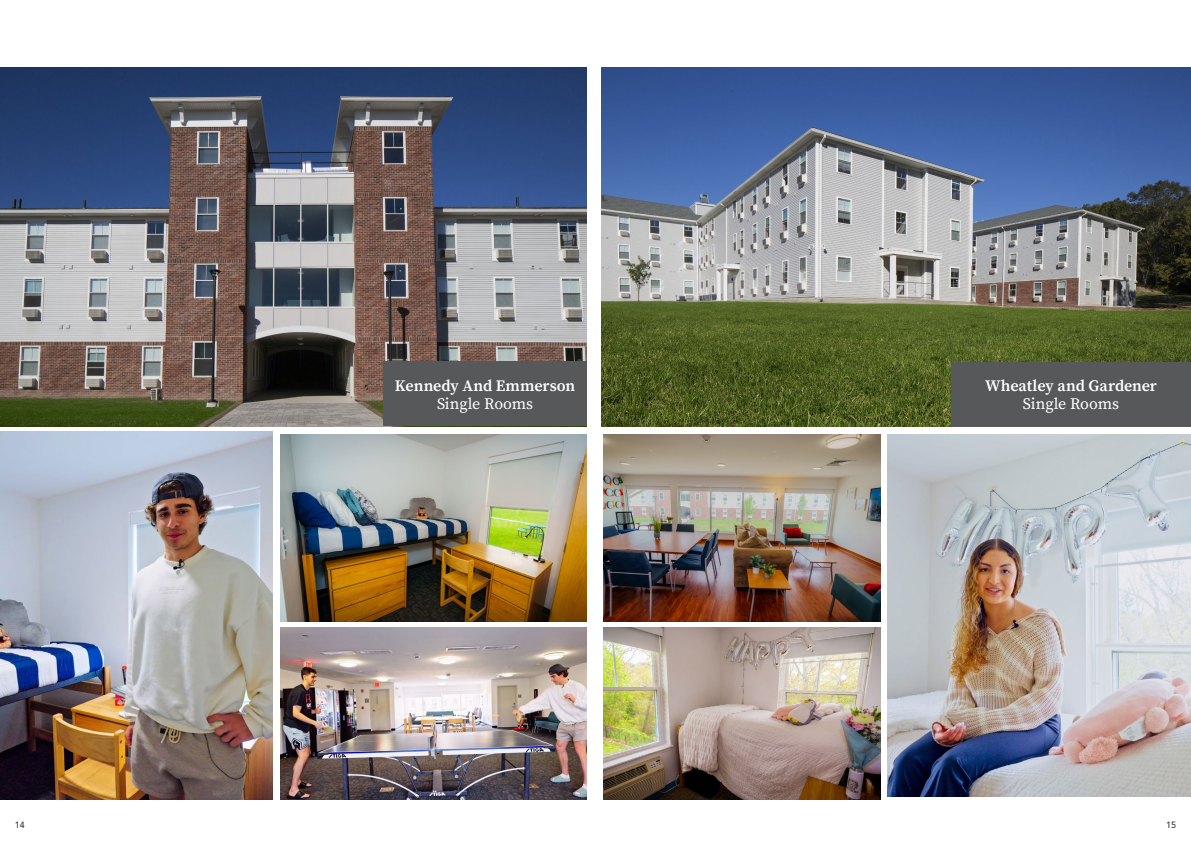
<style>
.page{position:relative;width:1191px;height:842px;background:#fff}
.page>*{position:absolute;margin:0;border:0;box-sizing:border-box;transform-origin:0 0}
._06a_Title_Sub_head{font:600 16px "Source Serif Pro";letter-spacing:-.005em;color:#fff}
._06a_Title_Sub_head-2{font:16px "Source Serif Pro";letter-spacing:-.01em;color:#fff}
.t1{font:9px "Avenir LT Std";color:#231f20}
</style>
<div class="page">
<img style="left:280px;top:628px;width:307px;height:171px">
<img style="left:0;top:67px;width:587px;height:359px">
<img style="left:280px;top:434px;width:307px;height:187px">
<img style="left:0;top:431px;width:272px;height:369px">
<img style="left:601px;top:67px;width:590px;height:360px">
<img style="left:887px;top:434px;width:304px;height:363px">
<img style="left:603px;top:434px;width:277px;height:187px">
<img style="left:603px;top:628px;width:277px;height:172px">
<div style="left:951px;top:363px;width:240px;height:64px;background:#57585a"></div>
<div style="left:383px;top:362px;width:204px;height:64px;background:#57585a"></div>
<p class="_06a_Title_Sub_head" style="left:395px;top:376px;width:182px">Kennedy And Emmerson</p>
<p class="_06a_Title_Sub_head-2" style="left:437px;top:394px;width:98px">Single Rooms</p>
<p class="_06a_Title_Sub_head" style="left:985px;top:377px;width:173px">Wheatley and Gardener</p>
<p class="_06a_Title_Sub_head-2" style="left:1023px;top:395px;width:98px">Single Rooms</p>
<p class="t1" style="left:15px;top:820px;width:12px">14</p>
<p class="t1" style="left:1166px;top:820px;width:12px">15</p>
</div>
